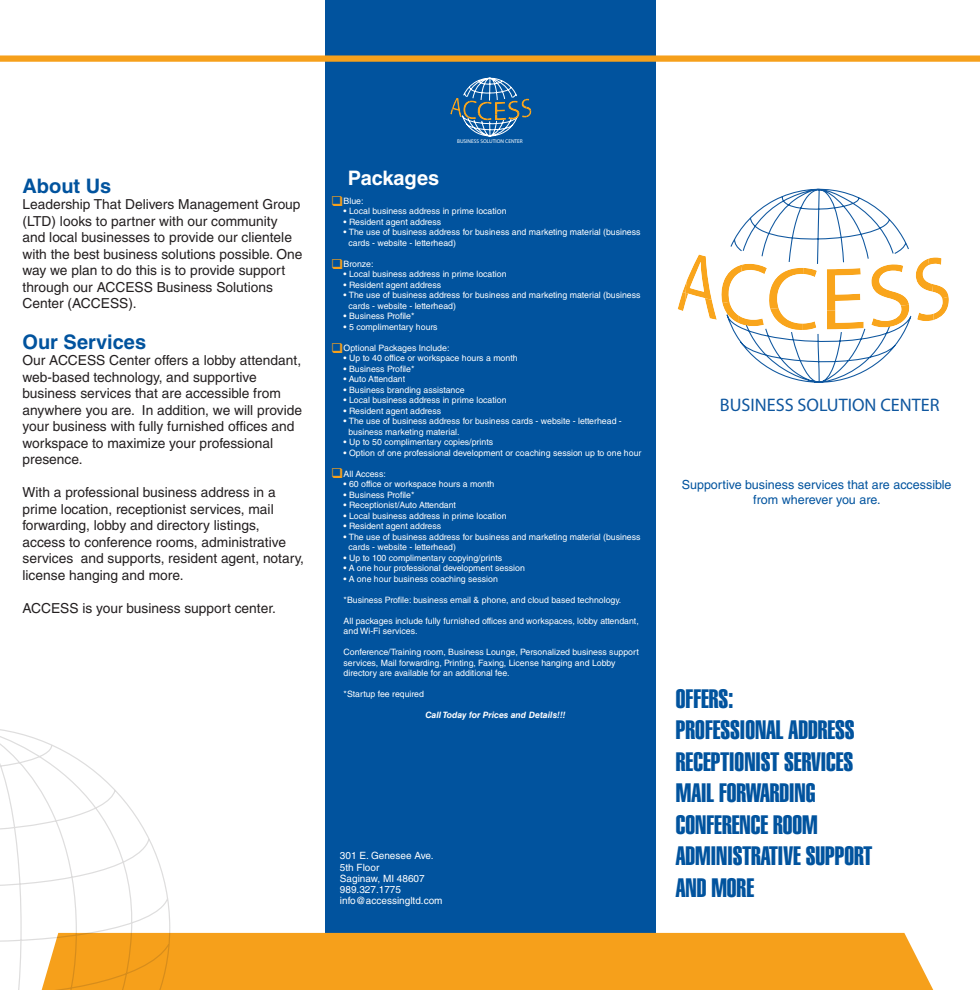
<style>
.page{position:relative;width:980px;height:990px;background:#fff}
.page>*{position:absolute;margin:0;border:0;box-sizing:border-box;transform-origin:0 0}
.t1{font:26.25px "Helvetica LT Std Extra Comp";color:#01539e}
.t2{font:700 20px "Helvetica";color:#01539e}
.t3{font:700 20px "Helvetica";color:#fff}
.t4{font:18.12px "Myriad Pro";color:#0f579f}
.t5{font:13.75px/16.5px "Helvetica";color:#231f20}
.t6{font:12.5px/15px "Helvetica";color:#01539e;text-align:center}
.t7{font:10px "Helvetica";color:#fff}
.t8{font:8.75px/10.5px "Helvetica LT Std";color:#fff}
.t9{font:italic 700 8.75px "Helvetica LT Std";color:#fff}
.t10{font:5.5px "Myriad Pro";color:#fff}
</style>
<div class="page">
<div style="left:325px;top:0;width:330px;height:941px;background:#01539e"></div>
<div style="left:171px;top:933px;width:762px;height:57px;background:#f6a01b"></div>
<svg style="left:677px;top:188px;width:272px;height:195px"></svg>
<svg style="left:450px;top:77px;width:81px;height:60px"></svg>
<div style="left:0;top:55px;width:979px;height:7px;background:#f6a01b"></div>
<svg style="left:0;top:729px;width:171px;height:261px"></svg>
<p class="t2" style="left:22px;top:174px;width:90px">About Us</p>
<p class="t5" style="left:22px;top:196px;width:281px">Leadership That Delivers Management Group (LTD) looks to partner with our community and local businesses to provide our clientele with the best business solutions possible. One way we plan to do this is to provide support through our ACCESS Business Solutions Center (ACCESS).</p>
<p class="t2" style="left:22px;top:330px;width:125px">Our Services</p>
<p class="t5" style="left:22px;top:352px;width:281px">Our ACCESS Center offers a lobby attendant, web-based technology, and supportive business services that are accessible from anywhere you are. In addition, we will provide your business with fully furnished offices and workspace to maximize your professional presence.</p>
<p class="t5" style="left:22px;top:484px;width:283px">With a professional business address in a prime location, receptionist services, mail forwarding, lobby and directory listings, access to conference rooms, administrative services and supports, resident agent, notary, license hanging and more.</p>
<p class="t5" style="left:22px;top:600px;width:255px">ACCESS is your business support center.</p>
<p class="t3" style="left:348px;top:166px;width:93px">Packages</p>
<p class="t10" style="left:457px;top:138px;width:67px">BUSINESS SOLUTION CENTER</p>
<p class="t8" style="left:343px;top:195px;width:21px">Blue:</p>
<p class="t8" style="left:343px;top:206px;width:164px">• Local business address in prime location</p>
<p class="t8" style="left:343px;top:216px;width:99px">• Resident agent address</p>
<p class="t8" style="left:343px;top:227px;width:298px">• The use of business address for business and marketing material (business</p>
<p class="t8" style="left:348px;top:237px;width:109px">cards - website - letterhead)</p>
<p class="t8" style="left:343px;top:258px;width:31px">Bronze:</p>
<p class="t8" style="left:343px;top:269px;width:164px">• Local business address in prime location</p>
<p class="t8" style="left:343px;top:279px;width:99px">• Resident agent address</p>
<p class="t8" style="left:343px;top:290px;width:298px">• The use of business address for business and marketing material (business</p>
<p class="t8" style="left:348px;top:300px;width:109px">cards - website - letterhead)</p>
<p class="t8" style="left:343px;top:311px;width:72px">• Business Profile*</p>
<p class="t8" style="left:343px;top:321px;width:95px">• 5 complimentary hours</p>
<p class="t8" style="left:343px;top:342px;width:107px">Optional Packages Include:</p>
<p class="t8" style="left:343px;top:353px;width:175px">• Up to 40 office or workspace hours a month</p>
<p class="t8" style="left:343px;top:363px;width:72px">• Business Profile*</p>
<p class="t8" style="left:343px;top:374px;width:63px">• Auto Attendant</p>
<p class="t8" style="left:343px;top:384px;width:123px">• Business branding assistance</p>
<p class="t8" style="left:343px;top:395px;width:164px">• Local business address in prime location</p>
<p class="t8" style="left:343px;top:405px;width:99px">• Resident agent address</p>
<p class="t8" style="left:343px;top:416px;width:280px">• The use of business address for business cards - website - letterhead -</p>
<p class="t8" style="left:348px;top:426px;width:113px">business marketing material.</p>
<p class="t8" style="left:343px;top:437px;width:151px">• Up to 50 complimentary copies/prints</p>
<p class="t8" style="left:343px;top:447px;width:299px">• Option of one professional development or coaching session up to one hour</p>
<p class="t8" style="left:343px;top:468px;width:44px">All Access:</p>
<p class="t8" style="left:343px;top:479px;width:152px">• 60 office or workspace hours a month</p>
<p class="t8" style="left:343px;top:489px;width:72px">• Business Profile*</p>
<p class="t8" style="left:343px;top:500px;width:114px">• Receptionist/Auto Attendant</p>
<p class="t8" style="left:343px;top:510px;width:164px">• Local business address in prime location</p>
<p class="t8" style="left:343px;top:521px;width:99px">• Resident agent address</p>
<p class="t8" style="left:343px;top:531px;width:298px">• The use of business address for business and marketing material (business</p>
<p class="t8" style="left:348px;top:542px;width:109px">cards - website - letterhead)</p>
<p class="t8" style="left:343px;top:552px;width:160px">• Up to 100 complimentary copying/prints</p>
<p class="t8" style="left:343px;top:563px;width:183px">• A one hour professional development session</p>
<p class="t8" style="left:343px;top:573px;width:156px">• A one hour business coaching session</p>
<p class="t8" style="left:343px;top:594px;width:279px">*Business Profile: business email &amp; phone, and cloud based technology.</p>
<p class="t8" style="left:343px;top:615px;width:297px">All packages include fully furnished offices and workspaces, lobby attendant, and Wi-Fi services.</p>
<p class="t8" style="left:343px;top:647px;width:297px">Conference/Training room, Business Lounge, Personalized business support services, Mail forwarding, Printing, Faxing, License hanging and Lobby directory are available for an additional fee.</p>
<p class="t8" style="left:343px;top:689px;width:82px">*Startup fee required</p>
<p class="t9" style="left:425px;top:710px;width:142px">Call Today for Prices and Details!!!</p>
<p class="t7" style="left:340px;top:850px;width:95px">301 E. Genesee Ave.</p>
<p class="t7" style="left:340px;top:861px;width:41px">5th Floor</p>
<p class="t7" style="left:340px;top:873px;width:86px">Saginaw, MI 48607</p>
<p class="t7" style="left:340px;top:884px;width:63px">989.327.1775</p>
<p class="t7" style="left:340px;top:895px;width:104px">info@accessingltd.com</p>
<p class="t4" style="left:719px;top:394px;width:221px">BUSINESS SOLUTION CENTER</p>
<p class="t6" style="left:681px;top:477px;width:271px">Supportive business services that are accessible from wherever you are.</p>
<p class="t1" style="left:675px;top:683px;width:59px">OFFERS:</p>
<p class="t1" style="left:675px;top:714px;width:180px">PROFESSIONAL ADDRESS</p>
<p class="t1" style="left:675px;top:746px;width:179px">RECEPTIONIST SERVICES</p>
<p class="t1" style="left:675px;top:777px;width:141px">MAIL FORWARDING</p>
<p class="t1" style="left:675px;top:809px;width:143px">CONFERENCE ROOM</p>
<p class="t1" style="left:675px;top:840px;width:198px">ADMINISTRATIVE SUPPORT</p>
<p class="t1" style="left:675px;top:872px;width:80px">AND MORE</p>
</div>
